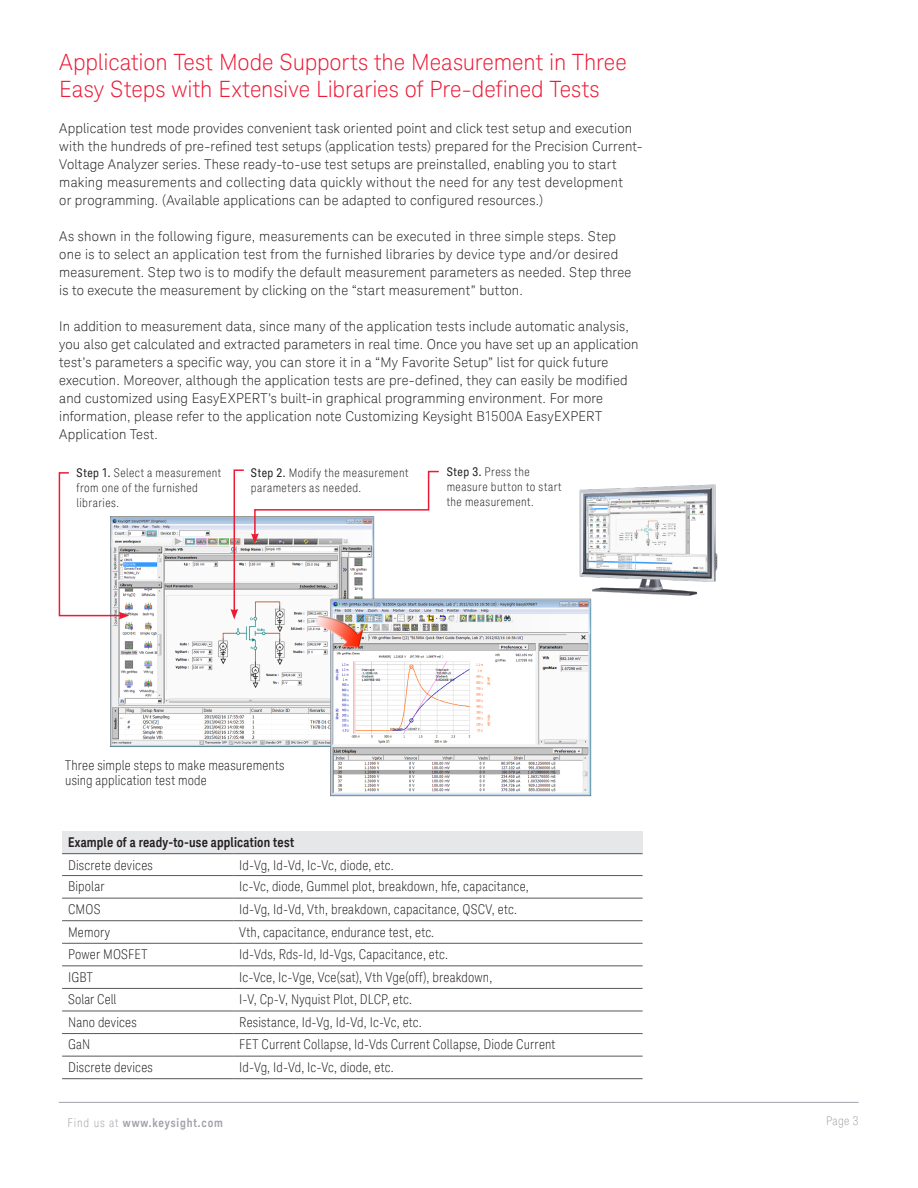
<style>
.page{position:relative;width:918px;height:1188px;background:#fff}
.page>*{position:absolute;margin:0;border:0;box-sizing:border-box;transform-origin:0 0}
.K_Heading_1{font:300 22.5px/27px "Keysight Sans";letter-spacing:-.005em;color:#ed1a36}
.K_Body_Text{font:300 13.5px/18px "Keysight Sans";letter-spacing:.01em;color:#231f20}
.K_Table_Text{font:300 condensed 13.5px "Keysight Sans";letter-spacing:.01em;color:#231f20}
.K_Body_Text-2{font:300 condensed 13.5px "Keysight Sans";letter-spacing:.01em;color:#231f20}
.K_Table_Text-2{font:700 13.5px "Keysight Sans Condensed";letter-spacing:.015em;color:#231f20}
.K_Body_Text-3{font:300 condensed 12px/15px "Keysight Sans";letter-spacing:.04em;color:#231f20}
.t1{font:700 12px "Keysight Sans Condensed";letter-spacing:.07em;color:#a4a1a9}
.t2{font:300 condensed 12px "Keysight Sans";color:#a4a1a9}
.s1{font-family:"Keysight Sans Condensed";font-weight:400;font-stretch:normal}
.s2{font-family:"Keysight Sans";font-weight:300;font-stretch:condensed}
</style>
<div class="page">
<hr style="left:59px;top:1102px;width:800px;height:1px;background:#a4a1a9">
<div style="left:62px;top:831px;width:581px;height:23px;background:#e6e7e9"></div>
<hr style="left:233px;top:1056px;width:410px;height:1px;background:#57585a">
<hr style="left:62px;top:898px;width:171px;height:1px;background:#57585a">
<hr style="left:233px;top:898px;width:410px;height:1px;background:#57585a">
<hr style="left:62px;top:920px;width:171px;height:1px;background:#57585a">
<hr style="left:233px;top:920px;width:410px;height:1px;background:#57585a">
<hr style="left:62px;top:943px;width:171px;height:1px;background:#57585a">
<hr style="left:233px;top:943px;width:410px;height:1px;background:#57585a">
<hr style="left:62px;top:965px;width:171px;height:1px;background:#57585a">
<hr style="left:233px;top:965px;width:410px;height:1px;background:#57585a">
<hr style="left:62px;top:988px;width:171px;height:1px;background:#57585a">
<hr style="left:233px;top:988px;width:410px;height:1px;background:#57585a">
<hr style="left:62px;top:1011px;width:171px;height:1px;background:#57585a">
<hr style="left:62px;top:1033px;width:171px;height:1px;background:#57585a">
<hr style="left:62px;top:1056px;width:171px;height:1px;background:#57585a">
<hr style="left:233px;top:1033px;width:410px;height:1px;background:#57585a">
<hr style="left:62px;top:1078px;width:171px;height:1px;background:#57585a">
<hr style="left:233px;top:1078px;width:410px;height:1px;background:#57585a">
<hr style="left:233px;top:1011px;width:410px;height:1px;background:#57585a">
<hr style="left:62px;top:875px;width:171px;height:1px;background:#57585a">
<hr style="left:233px;top:875px;width:410px;height:1px;background:#57585a">
<hr style="left:62px;top:853px;width:171px;height:1px;background:#57585a">
<hr style="left:233px;top:853px;width:410px;height:1px;background:#57585a">
<img style="left:111px;top:516px;width:481px;height:281px">
<img style="left:574px;top:484px;width:144px;height:118px">
<svg style="left:58px;top:472px;width:71px;height:147px"></svg>
<svg style="left:230px;top:469px;width:15px;height:150px"></svg>
<svg style="left:251px;top:470px;width:189px;height:74px"></svg>
<p class="K_Heading_1" style="left:59px;top:49px;width:569px">Application Test Mode Supports the Measurement in Three<br>Easy Steps with Extensive Libraries of Pre-defined Tests</p>
<p class="K_Body_Text" style="left:59px;top:119px;width:585px">Application test mode provides convenient task oriented point and click test setup and execution with the hundreds of pre-refined test setups (application tests) prepared for the Precision Current-Voltage Analyzer series. These ready-to-use test setups are preinstalled, enabling you to start making measurements and collecting data quickly without the need for any test development<br>or programming. (Available applications can be adapted to configured resources.)</p>
<p class="K_Body_Text" style="left:59px;top:227px;width:574px">As shown in the following figure, measurements can be executed in three simple steps. Step one is to select an application test from the furnished libraries by device type and/or desired measurement. Step two is to modify the default measurement parameters as needed. Step three is to execute the measurement by clicking on the “start measurement” button.</p>
<p class="K_Body_Text" style="left:59px;top:317px;width:581px">In addition to measurement data, since many of the application tests include automatic analysis, you also get calculated and extracted parameters in real time. Once you have set up an application test’s parameters a specific way, you can store it in a “My Favorite Setup” list for quick future execution. Moreover, although the application tests are pre-defined, they can easily be modified and customized using EasyEXPERT’s built-in graphical programming environment. For more information, please refer to the application note Customizing Keysight B1500A EasyEXPERT Application Test.</p>
<p class="K_Body_Text-3" style="left:77px;top:465px;width:146px"><span class="s1">Step 1.</span> Select a measurement from one of the furnished</p>
<p class="K_Body_Text-3" style="left:77px;top:495px;width:44px">libraries.</p>
<p class="K_Body_Text-3" style="left:251px;top:465px;width:159px"><span class="s1">Step 2.</span> Modify the measurement parameters as needed.</p>
<p class="K_Body_Text-3" style="left:447px;top:464px;width:85px"><span class="s1">Step 3.</span> Press the</p>
<p class="K_Body_Text-3" style="left:447px;top:479px;width:117px">measure button to start</p>
<p class="K_Body_Text-3" style="left:447px;top:494px;width:89px">the measurement.</p>
<p class="K_Body_Text-2" style="left:65px;top:757px;width:221px">Three simple steps to make measurements</p>
<p class="K_Body_Text-2" style="left:65px;top:772px;width:143px">using application test mode</p>
<p class="K_Table_Text-2" style="left:68px;top:834px;width:228px">Example of a ready-to-use application test</p>
<p class="K_Table_Text" style="left:68px;top:857px;width:86px">Discrete devices</p>
<p class="K_Table_Text" style="left:239px;top:857px;width:156px">Id-Vg, Id-Vd, Ic-Vc, diode, etc.</p>
<p class="K_Table_Text" style="left:68px;top:879px;width:38px">Bipolar</p>
<p class="K_Table_Text" style="left:239px;top:879px;width:291px">Ic-Vc, diode, Gummel plot, breakdown, hfe, capacitance,</p>
<p class="K_Table_Text" style="left:68px;top:901px;width:34px">CMOS</p>
<p class="K_Table_Text" style="left:239px;top:901px;width:279px">Id-Vg, Id-Vd, Vth, breakdown, capacitance, QSCV, etc.</p>
<p class="K_Table_Text" style="left:68px;top:924px;width:44px">Memory</p>
<p class="K_Table_Text" style="left:239px;top:924px;width:197px">Vth, capacitance, endurance test, etc.</p>
<p class="K_Table_Text" style="left:68px;top:946px;width:81px">Power MOSFET</p>
<p class="K_Table_Text" style="left:239px;top:946px;width:210px">Id-Vds, Rds-Id, Id-Vgs, Capacitance, etc.</p>
<p class="K_Table_Text" style="left:68px;top:969px;width:26px">IGBT</p>
<p class="K_Table_Text" style="left:239px;top:969px;width:255px">Ic-Vce, Ic-Vge, Vce(sat), Vth Vge(off), breakdown,</p>
<p class="K_Table_Text" style="left:68px;top:992px;width:50px">Solar Cell</p>
<p class="K_Table_Text" style="left:239px;top:992px;width:174px">I-V, Cp-V, Nyquist Plot, DLCP, etc.</p>
<p class="K_Table_Text" style="left:68px;top:1014px;width:70px">Nano devices</p>
<p class="K_Table_Text" style="left:239px;top:1014px;width:184px">Resistance, Id-Vg, Id-Vd, Ic-Vc, etc.</p>
<p class="K_Table_Text" style="left:68px;top:1037px;width:24px">GaN</p>
<p class="K_Table_Text" style="left:239px;top:1037px;width:318px">FET Current Collapse, Id-Vds Current Collapse, Diode Current</p>
<p class="K_Table_Text" style="left:68px;top:1059px;width:86px">Discrete devices</p>
<p class="K_Table_Text" style="left:239px;top:1059px;width:156px">Id-Vg, Id-Vd, Ic-Vc, diode, etc.</p>
<p class="t1" style="left:68px;top:1115px;width:157px"><span class="s2">Find us at</span> www.keysight.com</p>
<p class="t2" style="left:826px;top:1113px;width:34px">Page 3</p>
</div>
